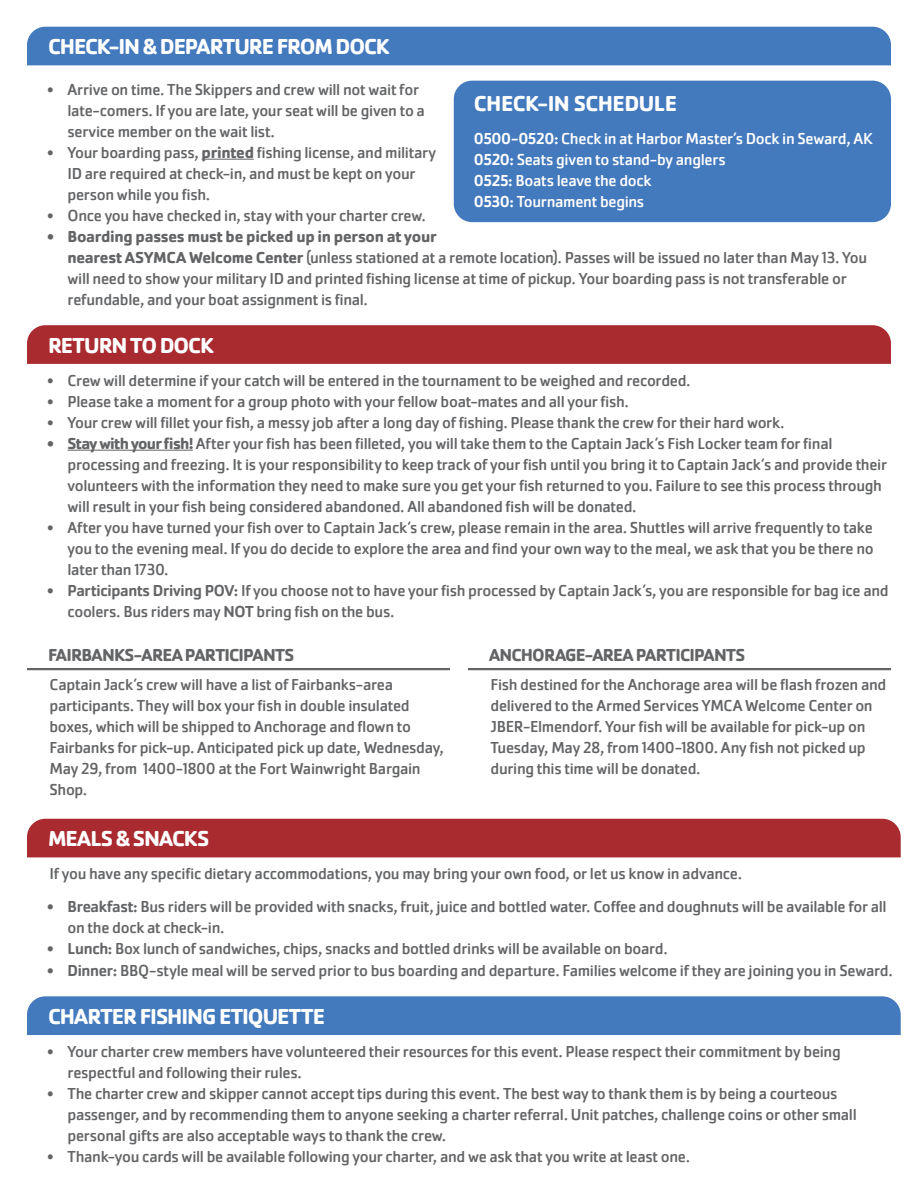
<style>
.page{position:relative;width:918px;height:1188px;background:#fff}
.page>*{position:absolute;margin:0;border:0;box-sizing:border-box;transform-origin:0 0}
.Bucket_Header_Blue{font:700 22.5px "Cachet Pro";letter-spacing:-.045em;color:#fff}
.Bucket_Header_Red{font:700 22.5px "Cachet Pro";letter-spacing:-.045em;color:#fff}
.Header_White{font:700 22.5px "Cachet Pro";letter-spacing:-.025em;color:#fff}
.Subheader_w__Line_Grey{font:700 18px "Cachet Pro";letter-spacing:-.045em;color:#636466}
.General_Paragraph_Grey{font:16.5px/21px "Cachet Pro";letter-spacing:-.02em;color:#636466}
.General_Paragraph_Grey-2{font:16.5px "Cachet Pro";letter-spacing:-.02em;color:#fff}
.s1{font-weight:700}
.s2{font-weight:500}
</style>
<div class="page">
<div style="left:27px;top:27px;width:864px;height:38px;background:#4379bd"></div>
<hr style="left:202px;top:159px;width:52px;height:1px;background:#636466">
<div style="left:27px;top:325px;width:864px;height:39px;background:#a92b30"></div>
<hr style="left:68px;top:450px;width:125px;height:1px;background:#636466">
<div style="left:27px;top:819px;width:874px;height:38px;background:#a92b30"></div>
<div style="left:27px;top:996px;width:874px;height:39px;background:#4379bd"></div>
<hr style="left:27px;top:668px;width:423px;height:2px;background:#636466">
<hr style="left:468px;top:668px;width:423px;height:2px;background:#636466">
<div style="left:454px;top:81px;width:437px;height:141px;background:#4379bd;border-radius:18px"></div>
<p class="Bucket_Header_Blue" style="left:48px;top:33px;width:343px">CHECK-IN &amp; DEPARTURE FROM DOCK</p>
<p class="General_Paragraph_Grey" style="left:68px;top:79px;width:359px;text-indent:-20px">• Arrive on time. The Skippers and crew will not wait for late-comers. If you are late, your seat will be given to a service member on the wait list.</p>
<p class="General_Paragraph_Grey" style="left:68px;top:142px;width:370px;text-indent:-20px">• Your boarding pass, <span class="s1">printed</span> fishing license, and military<br>ID are required at check-in, and must be kept on your person while you fish.</p>
<p class="General_Paragraph_Grey" style="left:47px;top:205px;width:380px">• Once you have checked in, stay with your charter crew.</p>
<p class="General_Paragraph_Grey" style="left:68px;top:226px;width:801px;text-indent:-20px"><span class="s1">• Boarding passes must be picked up in person at your<br>nearest ASYMCA Welcome Center</span> (unless stationed at a remote location). Passes will be issued no later than May 13. You will need to show your military ID and printed fishing license at time of pickup. Your boarding pass is not transferable or refundable, and your boat assignment is final.</p>
<p class="Bucket_Header_Red" style="left:48px;top:331px;width:167px">RETURN TO DOCK</p>
<p class="General_Paragraph_Grey" style="left:47px;top:370px;width:645px">• Crew will determine if your catch will be entered in the tournament to be weighed and recorded.</p>
<p class="General_Paragraph_Grey" style="left:47px;top:391px;width:583px">• Please take a moment for a group photo with your fellow boat-mates and all your fish.</p>
<p class="General_Paragraph_Grey" style="left:47px;top:412px;width:739px">• Your crew will fillet your fish, a messy job after a long day of fishing. Please thank the crew for their hard work.</p>
<p class="General_Paragraph_Grey" style="left:68px;top:433px;width:821px;text-indent:-20px"><span class="s1">• Stay with your fish!</span> After your fish has been filleted, you will take them to the Captain Jack’s Fish Locker team for final processing and freezing. It is your responsibility to keep track of your fish until you bring it to Captain Jack’s and provide their volunteers with the information they need to make sure you get your fish returned to you. Failure to see this process through will result in your fish being considered abandoned. All abandoned fish will be donated.</p>
<p class="General_Paragraph_Grey" style="left:68px;top:517px;width:808px;text-align:justify;text-indent:-20px">• After you have turned your fish over to Captain Jack’s crew, please remain in the area. Shuttles will arrive frequently to take you to the evening meal. If you do decide to explore the area and find your own way to the meal, we ask that you be there no later than 1730.</p>
<p class="General_Paragraph_Grey" style="left:68px;top:579px;width:823px;line-height:21.6px;text-indent:-20px"><span class="s2">• Participants Driving POV:</span> If you choose not to have your fish processed by Captain Jack’s, you are responsible for bag ice and coolers. Bus riders may <span class="s2">NOT</span> bring fish on the bus.</p>
<p class="Header_White" style="left:474px;top:90px;width:205px">CHECK-IN SCHEDULE</p>
<p class="General_Paragraph_Grey-2" style="left:474px;top:129px;width:401px"><span class="s2">0500-0520:</span> Check in at Harbor Master’s Dock in Seward, AK</p>
<p class="General_Paragraph_Grey-2" style="left:474px;top:150px;width:253px"><span class="s2">0520:</span> Seats given to stand-by anglers</p>
<p class="General_Paragraph_Grey-2" style="left:474px;top:171px;width:179px"><span class="s2">0525:</span> Boats leave the dock</p>
<p class="General_Paragraph_Grey-2" style="left:474px;top:192px;width:172px"><span class="s2">0530:</span> Tournament begins</p>
<p class="Subheader_w__Line_Grey" style="left:48px;top:644px;width:248px">FAIRBANKS-AREA PARTICIPANTS</p>
<p class="General_Paragraph_Grey" style="left:50px;top:674px;width:396px">Captain Jack’s crew will have a list of Fairbanks-area participants. They will box your fish in double insulated boxes, which will be shipped to Anchorage and flown to Fairbanks for pick-up. Anticipated pick up date, Wednesday, May 29, from 1400-1800 at the Fort Wainwright Bargain Shop.</p>
<p class="Subheader_w__Line_Grey" style="left:489px;top:644px;width:258px">ANCHORAGE-AREA PARTICIPANTS</p>
<p class="General_Paragraph_Grey" style="left:490px;top:674px;width:397px">Fish destined for the Anchorage area will be flash frozen and delivered to the Armed Services YMCA Welcome Center on JBER-Elmendorf. Your fish will be available for pick-up on Tuesday, May 28, from 1400-1800. Any fish not picked up during this time will be donated.</p>
<p class="Bucket_Header_Red" style="left:48px;top:825px;width:163px">MEALS &amp; SNACKS</p>
<p class="General_Paragraph_Grey" style="left:50px;top:863px;width:694px">If you have any specific dietary accommodations, you may bring your own food, or let us know in advance.</p>
<p class="General_Paragraph_Grey" style="left:68px;top:896px;width:821px;text-indent:-20px"><span class="s2">• Breakfast:</span> Bus riders will be provided with snacks, fruit, juice and bottled water. Coffee and doughnuts will be available for all on the dock at check-in.</p>
<p class="General_Paragraph_Grey" style="left:47px;top:938px;width:622px"><span class="s2">• Lunch:</span> Box lunch of sandwiches, chips, snacks and bottled drinks will be available on board.</p>
<p class="General_Paragraph_Grey" style="left:47px;top:960px;width:847px"><span class="s2">• Dinner:</span> BBQ-style meal will be served prior to bus boarding and departure. Families welcome if they are joining you in Seward.</p>
<p class="Bucket_Header_Blue" style="left:48px;top:1002px;width:278px">CHARTER FISHING ETIQUETTE</p>
<p class="General_Paragraph_Grey" style="left:68px;top:1041px;width:775px;text-indent:-20px">• Your charter crew members have volunteered their resources for this event. Please respect their commitment by being respectful and following their rules.</p>
<p class="General_Paragraph_Grey" style="left:68px;top:1083px;width:791px;text-indent:-20px">• The charter crew and skipper cannot accept tips during this event. The best way to thank them is by being a courteous passenger, and by recommending them to anyone seeking a charter referral. Unit patches, challenge coins or other small personal gifts are also acceptable ways to thank the crew.</p>
<p class="General_Paragraph_Grey" style="left:47px;top:1146px;width:644px">• Thank-you cards will be available following your charter, and we ask that you write at least one.</p>
</div>
